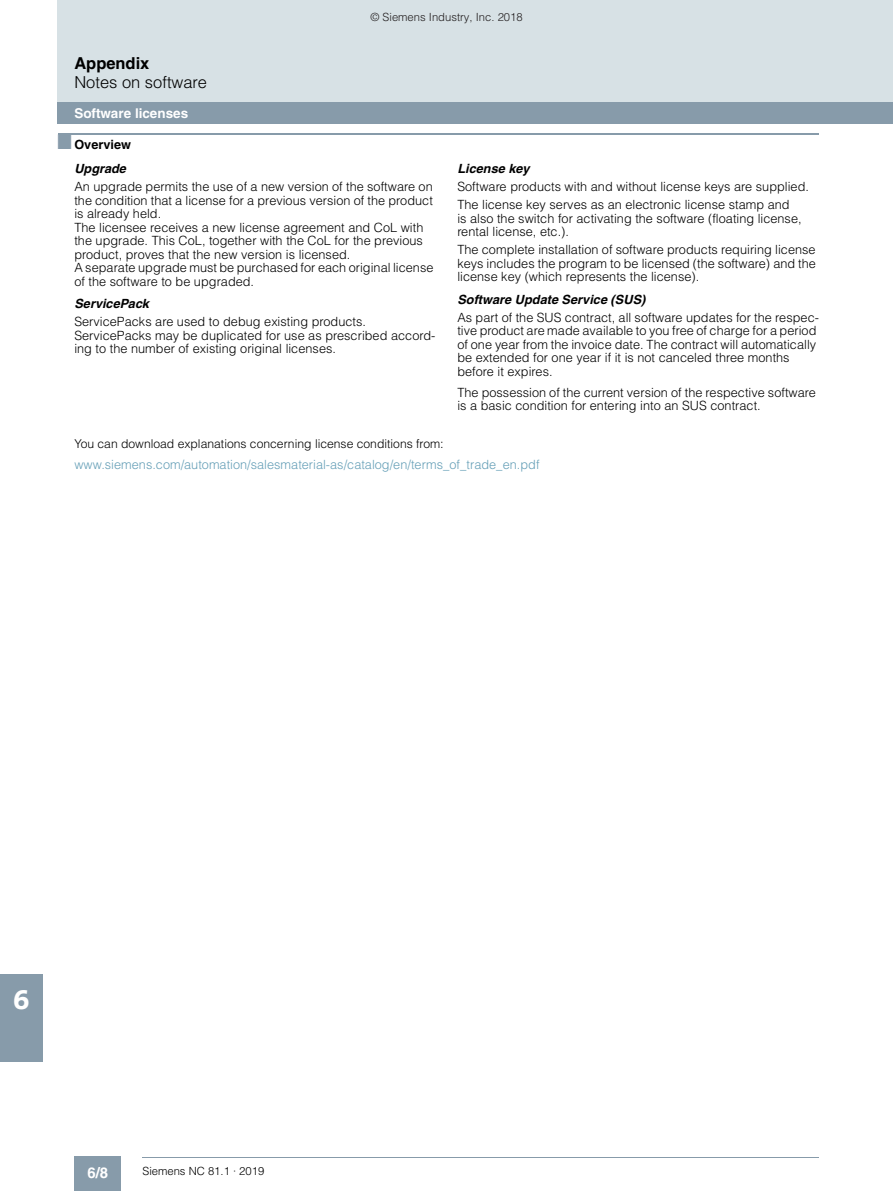
<style>
.page{position:relative;width:893px;height:1191px;background:#fff}
.page>*{position:absolute;margin:0;border:0;box-sizing:border-box;transform-origin:0 0}
.t1{font:900 27px "Siemens Sans";color:#fff}
.t2{font:300 16.5px "Helvetica";color:#000}
.t3{font:700 16.5px "Helvetica";color:#000}
.t4{font:700 15px "Helvetica";color:#fff}
.t5{font:700 13.5px "Helvetica";color:#fff}
.t6{font:300 12.75px/13.5px "Helvetica";letter-spacing:.005em;color:#000}
.t7{font:300 12.75px "Helvetica";letter-spacing:.005em;color:#659fb7}
.t8{font:italic 700 12.75px "Helvetica";letter-spacing:.005em;color:#000}
.t9{font:700 12.75px/24px "Helvetica";color:#000}
.t10{font:300 12.15px "Helvetica";color:#000}
.t11{font:300 11.25px "Helvetica";color:#231f20}
.t12{font:300 11.25px "Helvetica";letter-spacing:-.005em;color:#000}
.s1{color:#879baa}
.s2{font-style:italic}
.s3{font-size:12.75px}
</style>
<div class="page">
<div style="left:57px;top:102px;width:835px;height:22px;background:#879baa"></div>
<div style="left:57px;top:0;width:835px;height:102px;background:#d7e1e5"></div>
<div style="left:74px;top:1157px;width:47px;height:34px;background:#879baa"></div>
<div style="left:0;top:974px;width:42px;height:87px;background:#879baa"></div>
<hr style="left:142px;top:1157px;width:677px;height:1px;background:#879baa">
<hr style="left:58px;top:134px;width:761px;height:1px;background:#879baa">
<p class="t11" style="left:370px;top:13px;width:154px">© Siemens Industry, Inc. 2018</p>
<p class="t3" style="left:74px;top:57px;width:77px">Appendix</p>
<p class="t2" style="left:74px;top:76px;width:134px">Notes on software</p>
<p class="t5" style="left:74px;top:108px;width:115px">Software licenses</p>
<p class="t9" style="left:74px;top:134px;width:58px;text-indent:-17px"><span class="s1">■</span> Overview<br><span class="s2">Upgrade</span></p>
<p class="t6" style="left:74px;top:181px;width:360px">An upgrade permits the use of a new version of the software on the condition that a license for a previous version of the product is already held.<br>The licensee receives a new license agreement and CoL with the upgrade. This CoL, together with the CoL for the previous product, proves that the new version is licensed.<br>A separate upgrade must be purchased for each original license of the software to be upgraded.</p>
<p class="t8" style="left:74px;top:299px;width:76px">ServicePack</p>
<p class="t6" style="left:74px;top:316px;width:362px">ServicePacks are used to debug existing products.<br>ServicePacks may be duplicated for use as prescribed accord&shy;ing to the number of existing original licenses.</p>
<p class="t8" style="left:457px;top:164px;width:74px">License key</p>
<p class="t6" style="left:457px;top:179px;width:353px;line-height:18px">Software products with and without license keys are supplied.<br>The license key serves as an electronic license stamp and</p>
<p class="t6" style="left:457px;top:213px;width:346px">is also the switch for activating the software (floating license, rental license, etc.).</p>
<p class="t6" style="left:457px;top:244px;width:360px;text-align:justify">The complete installation of software products requiring license keys includes the program to be licensed (the software) and the license key (which represents the license).</p>
<p class="t8" style="left:457px;top:295px;width:189px">Software Update Service (SUS)</p>
<p class="t6" style="left:457px;top:312px;width:363px">As part of the SUS contract, all software updates for the respec&shy;tive product are made available to you free of charge for a period of one year from the invoice date. The contract will automatically be extended for one year if it is not canceled three months before it expires.</p>
<p class="t6" style="left:457px;top:387px;width:360px">The possession of the current version of the respective software is a basic condition for entering into an SUS contract.</p>
<p class="t10" style="left:74px;top:439px;width:371px">You can download explanations concerning license conditions from<span class="s3">:</span></p>
<p class="t7" style="left:74px;top:460px;width:466px">www.siemens.com/automation/salesmaterial-as/catalog/en/terms_of_trade_en.pdf</p>
<h1 class="t1" style="left:13px;top:983px;width:19px">6</h1>
<p class="t4" style="left:87px;top:1167px;width:22px">6/8</p>
<p class="t12" style="left:142px;top:1167px;width:123px">Siemens NC 81.1 · 2019</p>
</div>
